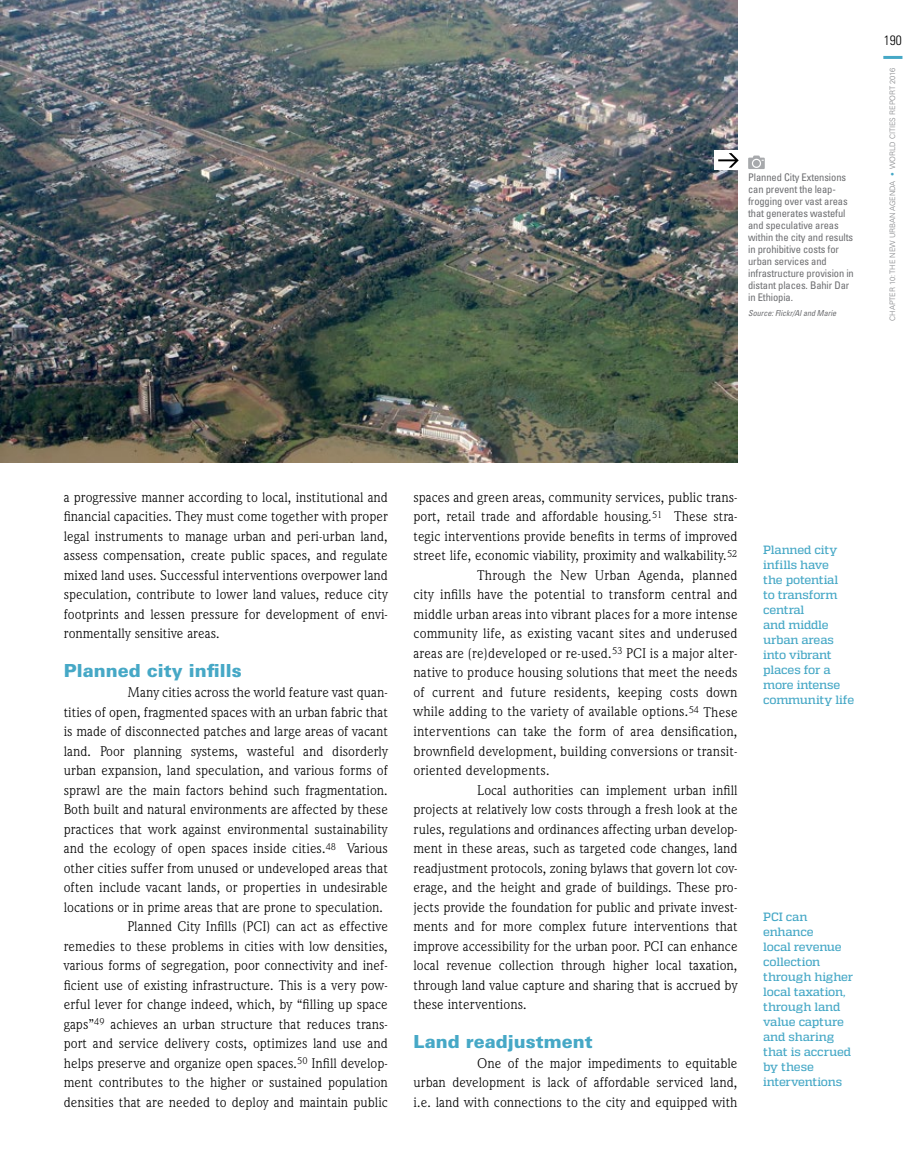
<style>
.page{position:relative;width:918px;height:1170px;background:#fff}
.page>*{position:absolute;margin:0;border:0;box-sizing:border-box;transform-origin:0 0}
.t1{font:900 18px "Univers LT Std";color:#46a8c6}
.t2{font:14.25px/19.5px "Weidemann IT Cby BT";color:#000;text-align:justify}
.t3{font:300 condensed 13.5px "Univers LT Std";color:#000}
.t4{font:500 12px/15px "Quadon";letter-spacing:-.015em;color:#46a8c6}
.t5{font:condensed 10.5px/12px "Univers LT Std";letter-spacing:-.01em;color:#6d6e71}
.t6{font:italic condensed 8.25px "Univers LT Std";letter-spacing:-.01em;color:#6d6e71}
.t7{font:300 7.5px "Univers LT Std";color:#808285}
.s1{color:#46a8c6}
</style>
<div class="page">
<hr style="left:883px;top:56px;width:19px;height:3px;background:#46a8c6">
<img style="left:0;top:0;width:738px;height:463px">
<svg style="left:748px;top:155px;width:17px;height:14px"></svg>
<div style="left:714px;top:150px;width:25px;height:20px;background:#fff"></div>
<svg style="left:718px;top:153px;width:21px;height:15px"></svg>
<p class="t5" style="left:748px;top:171px;width:107px">Planned City Extensions can prevent the leap&shy;frogging over vast areas that generates wasteful and speculative areas within the city and results in prohibitive costs for urban services and infrastructure provision in distant places. Bahir Dar in Ethiopia.</p>
<p class="t6" style="left:748px;top:308px;width:90px">Source: Flickr/Al and Marie</p>
<p class="t3" style="left:884px;top:32px;width:19px">190</p>
<p class="t7" style="left:888px;top:321px;width:254px;rotate:-90deg">Chapter 10: The New Urban Agen da <span class="s1">•</span> WORLD CITIES REPORT 2016</p>
<p class="t2" style="left:64px;top:487px;width:326px">a progressive manner according to local, institutional and financial capacities. They must come together with proper legal instruments to manage urban and peri-urban land, assess compensation, create public spaces, and regulate mixed land uses. Successful interventions overpower land speculation, contribute to lower land values, reduce city footprints and lessen pressure for development of envi&shy;ronmentally sensitive areas.</p>
<p class="t1" style="left:64px;top:659px;width:179px">Planned city infills</p>
<p class="t2" style="left:128px;top:682px;width:262px">Many cities across the world feature vast quan-</p>
<p class="t2" style="left:64px;top:701px;width:326px">tities of open, fragmented spaces with an urban fabric that</p>
<p class="t2" style="left:64px;top:721px;width:326px">is made of disconnected patches and large areas of vacant</p>
<p class="t2" style="left:64px;top:740px;width:326px">land. Poor planning systems, wasteful and disorderly</p>
<p class="t2" style="left:64px;top:760px;width:326px">urban expansion, land speculation, and various forms of</p>
<p class="t2" style="left:64px;top:779px;width:326px">sprawl are the main factors behind such fragmentation.</p>
<p class="t2" style="left:64px;top:799px;width:326px">Both built and natural environments are affected by these</p>
<p class="t2" style="left:64px;top:818px;width:326px">practices that work against environmental sustainability</p>
<p class="t2" style="left:64px;top:838px;width:326px">and the ecology of open spaces inside cities.<sup>48</sup> Various</p>
<p class="t2" style="left:64px;top:857px;width:326px">other cities suffer from unused or undeveloped areas that</p>
<p class="t2" style="left:64px;top:877px;width:326px">often include vacant lands, or properties in undesirable</p>
<p class="t2" style="left:64px;top:896px;width:321px">locations or in prime areas that are prone to speculation.</p>
<p class="t2" style="left:128px;top:916px;width:262px">Planned City Infills (PCI) can act as effective</p>
<p class="t2" style="left:64px;top:935px;width:326px">remedies to these problems in cities with low densities,</p>
<p class="t2" style="left:64px;top:955px;width:326px">various forms of segregation, poor connectivity and inef-</p>
<p class="t2" style="left:64px;top:974px;width:326px">ficient use of existing infrastructure. This is a very pow-</p>
<p class="t2" style="left:64px;top:994px;width:326px">erful lever for change indeed, which, by “filling up space</p>
<p class="t2" style="left:64px;top:1013px;width:326px">gaps”<sup>49</sup> achieves an urban structure that reduces trans-</p>
<p class="t2" style="left:64px;top:1033px;width:326px">port and service delivery costs, optimizes land use and</p>
<p class="t2" style="left:64px;top:1052px;width:326px">helps preserve and organize open spaces.<sup>50</sup> Infill develop-</p>
<p class="t2" style="left:64px;top:1072px;width:326px">ment contributes to the higher or sustained population</p>
<p class="t2" style="left:64px;top:1091px;width:326px">densities that are needed to deploy and maintain public</p>
<p class="t2" style="left:413px;top:487px;width:326px">spaces and green areas, community services, public trans-</p>
<p class="t2" style="left:413px;top:506px;width:326px">port, retail trade and affordable housing.<sup>51</sup> These stra-</p>
<p class="t2" style="left:413px;top:526px;width:326px">tegic interventions provide benefits in terms of improved</p>
<p class="t2" style="left:413px;top:545px;width:326px">street life, economic viability, proximity and walkability.<sup>52</sup></p>
<p class="t2" style="left:477px;top:565px;width:262px">Through the New Urban Agenda, planned</p>
<p class="t2" style="left:413px;top:584px;width:326px">city infills have the potential to transform central and</p>
<p class="t2" style="left:413px;top:604px;width:326px">middle urban areas into vibrant places for a more intense</p>
<p class="t2" style="left:413px;top:623px;width:326px">community life, as existing vacant sites and underused</p>
<p class="t2" style="left:413px;top:643px;width:326px">areas are (re)developed or re-used.<sup>53</sup> PCI is a major alter-</p>
<p class="t2" style="left:413px;top:662px;width:326px">native to produce housing solutions that meet the needs</p>
<p class="t2" style="left:413px;top:682px;width:326px">of current and future residents, keeping costs down</p>
<p class="t2" style="left:413px;top:701px;width:326px">while adding to the variety of available options.<sup>54</sup> These</p>
<p class="t2" style="left:413px;top:721px;width:326px">interventions can take the form of area densification,</p>
<p class="t2" style="left:413px;top:740px;width:326px">brownfield development, building conversions or transit-</p>
<p class="t2" style="left:413px;top:760px;width:138px">oriented developments.</p>
<p class="t2" style="left:477px;top:779px;width:262px">Local authorities can implement urban infill</p>
<p class="t2" style="left:413px;top:799px;width:326px">projects at relatively low costs through a fresh look at the</p>
<p class="t2" style="left:413px;top:818px;width:326px">rules, regulations and ordinances affecting urban develop-</p>
<p class="t2" style="left:413px;top:838px;width:326px">ment in these areas, such as targeted code changes, land</p>
<p class="t2" style="left:413px;top:857px;width:326px">readjustment protocols, zoning bylaws that govern lot cov-</p>
<p class="t2" style="left:413px;top:877px;width:326px">erage, and the height and grade of buildings. These pro-</p>
<p class="t2" style="left:413px;top:896px;width:326px">jects provide the foundation for public and private invest-</p>
<p class="t2" style="left:413px;top:916px;width:326px">ments and for more complex future interventions that</p>
<p class="t2" style="left:413px;top:935px;width:326px">improve accessibility for the urban poor. PCI can enhance</p>
<p class="t2" style="left:413px;top:955px;width:326px">local revenue collection through higher local taxation,</p>
<p class="t2" style="left:413px;top:974px;width:326px">through land value capture and sharing that is accrued by</p>
<p class="t2" style="left:413px;top:994px;width:115px">these interventions.</p>
<p class="t1" style="left:413px;top:1030px;width:181px">Land readjustment</p>
<p class="t2" style="left:413px;top:1052px;width:326px;text-indent:64px">One of the major impediments to equitable urban development is lack of affordable serviced land, i.e. land with connections to the city and equipped with</p>
<p class="t4" style="left:763px;top:542px;width:92px">Planned city infills have<br>the potential<br>to transform central<br>and middle urban areas into vibrant places for a more intense community life</p>
<p class="t4" style="left:763px;top:909px;width:92px">PCI can enhance<br>local revenue collection through higher local taxation, through land value capture and sharing that is accrued by these interventions</p>
</div>
